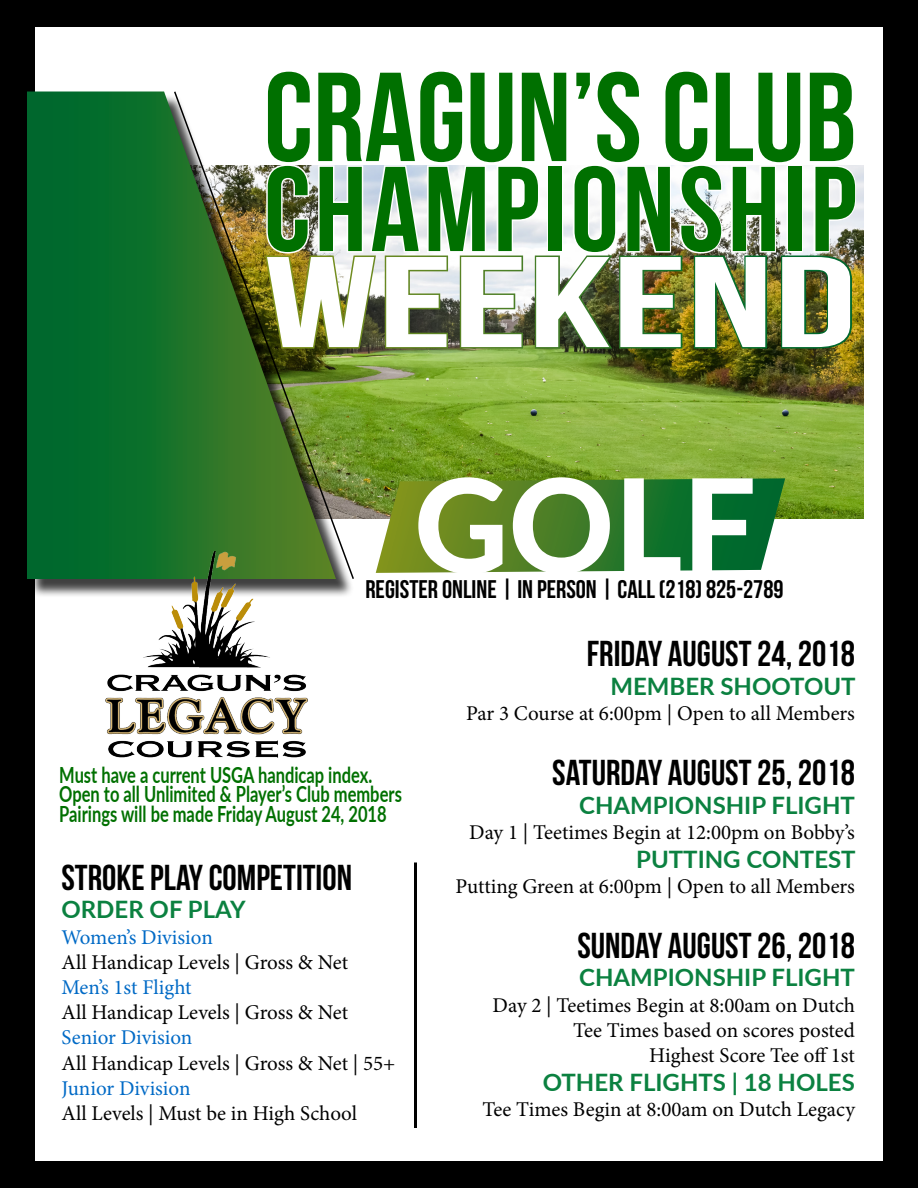
<style>
.page{position:relative;width:918px;height:1188px;background:#000}
.page>*{position:absolute;margin:0;border:0;box-sizing:border-box;transform-origin:0 0}
.t1{font:800 130.5px "Lato";color:#fff}
.t2{font:700 128.7px "Bebas Neue";letter-spacing:.005em;color:#fff;scale:1.56 1}
.t3{font:700 126.3px "Bebas Neue";color:#007000}
.t4{font:700 120.3px "Bebas Neue";letter-spacing:.03em;color:#007000}
.t5{font:36px "Bebas Neue";color:#000}
.t6{font:25.5px "Bebas Neue";color:#000}
.t7{font:700 24px "Lato";color:#0b8140}
.t8{font:700 22.35px "Lato";color:#007000;scale:.74 1}
.t9{font:21px "Minion Pro";color:#000}
.t10{font:21px "Minion Pro";color:#006ac6}
</style>
<div class="page">
<div style="left:35px;top:27px;width:848px;height:1134px;background:#fff"></div>
<img style="left:355px;top:165px;width:509px;height:354px">
<svg style="left:27px;top:92px;width:146px;height:487px;background:#056c2b"></svg>
<img style="left:173px;top:91px;width:182px;height:490px">
<img style="left:105px;top:552px;width:202px;height:206px">
<hr style="left:414px;top:862px;width:3px;height:266px;background:#000">
<svg style="left:376px;top:478px;width:409px;height:95px;background:#468231"></svg>
<img style="left:263px;top:151px;width:595px;height:200px">
<p class="t3" style="left:264px;top:48px;width:594px">CRAGUN’S CLUB</p>
<p class="t4" style="left:264px;top:144px;width:595px">CHAMPIONSHIP</p>
<p class="t2" style="left:264px;top:232px;width:381px">WEEKEND</p>
<p class="t1" style="left:414px;top:429px;width:344px">GOLF</p>
<p class="t6" style="left:365px;top:575px;width:420px">REGISTER ONLINE | IN PERSON | CALL (218) 825-2789</p>
<p class="t8" style="left:59px;top:758px;width:425px">Must have a current USGA handicap index.</p>
<p class="t8" style="left:59px;top:778px;width:465px">Open to all Unlimited &amp; Player’s Club members</p>
<p class="t8" style="left:59px;top:798px;width:444px">Pairings will be made Friday August 24, 2018</p>
<p class="t5" style="left:62px;top:857px;width:292px">STROKE PLAY COMPETITION</p>
<p class="t7" style="left:62px;top:892px;width:186px">ORDER OF PLAY</p>
<p class="t10" style="left:62px;top:923px;width:153px">Women’s Division</p>
<p class="t9" style="left:62px;top:948px;width:288px">All Handicap Levels | Gross &amp; Net</p>
<p class="t10" style="left:62px;top:973px;width:132px">Men’s 1st Flight</p>
<p class="t9" style="left:62px;top:998px;width:288px">All Handicap Levels | Gross &amp; Net</p>
<p class="t10" style="left:62px;top:1024px;width:132px">Senior Division</p>
<p class="t9" style="left:62px;top:1049px;width:335px">All Handicap Levels | Gross &amp; Net | 55+</p>
<p class="t10" style="left:62px;top:1074px;width:131px">Junior Division</p>
<p class="t9" style="left:62px;top:1099px;width:297px">All Levels | Must be in High School</p>
<p class="t5" style="left:587px;top:634px;width:270px">FRIDAY AUGUST 24, 2018</p>
<p class="t7" style="left:610px;top:668px;width:247px">MEMBER SHOOTOUT</p>
<p class="t9" style="left:466px;top:699px;width:390px">Par 3 Course at 6:00pm | Open to all Members</p>
<p class="t5" style="left:552px;top:753px;width:304px">SATURDAY AUGUST 25, 2018</p>
<p class="t7" style="left:579px;top:787px;width:277px">CHAMPIONSHIP FLIGHT</p>
<p class="t9" style="left:469px;top:818px;width:387px">Day 1 | Teetimes Begin at 12:00pm on Bobby’s</p>
<p class="t7" style="left:636px;top:841px;width:221px">PUTTING CONTEST</p>
<p class="t9" style="left:455px;top:872px;width:401px">Putting Green at 6:00pm | Open to all Members</p>
<p class="t5" style="left:577px;top:925px;width:279px">SUNDAY AUGUST 26, 2018</p>
<p class="t7" style="left:579px;top:960px;width:277px">CHAMPIONSHIP FLIGHT</p>
<p class="t9" style="left:493px;top:991px;width:364px">Day 2 | Teetimes Begin at 8:00am on Dutch</p>
<p class="t9" style="left:573px;top:1016px;width:283px">Tee Times based on scores posted</p>
<p class="t9" style="left:649px;top:1041px;width:207px">Highest Score Tee off 1st</p>
<p class="t7" style="left:543px;top:1064px;width:314px">OTHER FLIGHTS | 18 HOLES</p>
<p class="t9" style="left:483px;top:1095px;width:374px">Tee Times Begin at 8:00am on Dutch Legacy</p>
</div>
